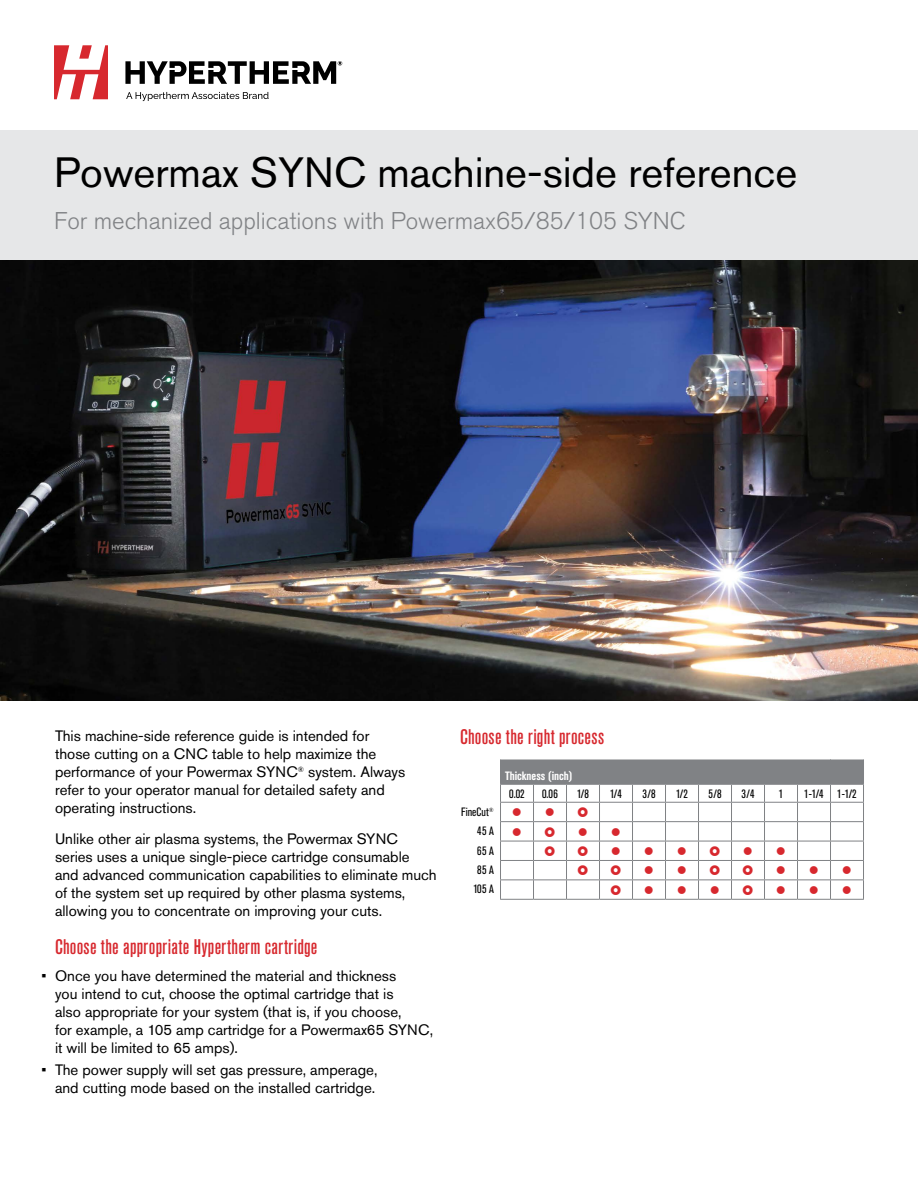
<style>
.page{position:relative;width:918px;height:1188px;background:#fff}
.page>*{position:absolute;margin:0;border:0;box-sizing:border-box;transform-origin:0 0}
.t1{font:42px "Akzidenz Grotesk Pro";color:#000}
.t2{font:300 24px "Akzidenz Grotesk Pro";color:#808285}
.t3{font:500 condensed 21px "Akzidenz Grotesk Pro";letter-spacing:.015em;color:#d7282e}
.t4{font:15px/18px "Akzidenz Grotesk Pro";color:#000}
.t5{font:13.5px "Wingdings";color:#d7282e}
.t6{font:condensed 12px "Akzidenz Grotesk Pro";color:#000}
.t7{font:700 condensed 12px "Akzidenz Grotesk Pro";color:#fff}
</style>
<div class="page">
<div style="left:0;top:130px;width:918px;height:130px;background:#e6e7e8"></div>
<hr style="left:500px;top:899px;width:34px;height:1px;background:#808285">
<hr style="left:534px;top:899px;width:33px;height:1px;background:#808285">
<hr style="left:567px;top:899px;width:33px;height:1px;background:#808285">
<hr style="left:600px;top:899px;width:33px;height:1px;background:#808285">
<hr style="left:633px;top:899px;width:33px;height:1px;background:#808285">
<hr style="left:666px;top:899px;width:33px;height:1px;background:#808285">
<hr style="left:699px;top:899px;width:33px;height:1px;background:#808285">
<hr style="left:732px;top:899px;width:33px;height:1px;background:#808285">
<hr style="left:765px;top:899px;width:33px;height:1px;background:#808285">
<hr style="left:798px;top:899px;width:33px;height:1px;background:#808285">
<hr style="left:831px;top:899px;width:33px;height:1px;background:#808285">
<img style="left:0;top:260px;width:918px;height:440px">
<svg style="left:54px;top:45px;width:54px;height:54px"></svg>
<svg style="left:126px;top:92px;width:143px;height:9px"></svg>
<svg style="left:125px;top:61px;width:217px;height:23px"></svg>
<svg style="left:500px;top:759px;width:364px;height:140px"></svg>
<h1 class="t1" style="left:54px;top:145px;width:745px">Powermax SYNC machine-side reference</h1>
<h2 class="t2" style="left:54px;top:205px;width:633px">For mechanized applications with Powermax65/85/105 SYNC</h2>
<p class="t4" style="left:55px;top:727px;width:352px">This machine-side reference guide is intended for those cutting on a CNC table to help maximize the performance of your Powermax SYNC<sup>®</sup> system. Always refer to your operator manual for detailed safety and operating instructions.</p>
<p class="t4" style="left:55px;top:830px;width:383px">Unlike other air plasma systems, the Powermax SYNC series uses a unique single-piece cartridge consumable and advanced communication capabilities to eliminate much of the system set up required by other plasma systems, allowing you to concentrate on improving your cuts.</p>
<h3 class="t3" style="left:55px;top:933px;width:264px">Choose the appropriate Hypertherm cartridge</h3>
<p class="t4" style="left:55px;top:967px;width:380px;text-indent:-14px">• Once you have determined the material and thickness<br>you intend to cut, choose the optimal cartridge that is<br>also appropriate for your system (that is, if you choose,<br>for example, a 105 amp cartridge for a Powermax65 SYNC, it will be limited to 65 amps).</p>
<p class="t4" style="left:42px;top:1061px;width:338px;text-align:right">• The power supply will set gas pressure, amperage, and cutting mode based on the installed cartridge.</p>
<h3 class="t3" style="left:460px;top:724px;width:146px">Choose the right process</h3>
<p class="t7" style="left:505px;top:768px;width:69px">Thickness (inch)</p>
<p class="t6" style="left:509px;top:786px;width:17px">0.02</p>
<p class="t6" style="left:542px;top:786px;width:17px">0.06</p>
<p class="t6" style="left:577px;top:786px;width:13px">1/8</p>
<p class="t6" style="left:610px;top:786px;width:13px">1/4</p>
<p class="t6" style="left:643px;top:786px;width:15px">3/8</p>
<p class="t6" style="left:676px;top:786px;width:13px">1/2</p>
<p class="t6" style="left:709px;top:786px;width:15px">5/8</p>
<p class="t6" style="left:742px;top:786px;width:15px">3/4</p>
<p class="t6" style="left:779px;top:786px;width:6px">1</p>
<p class="t6" style="left:804px;top:786px;width:54px">1-1/4 1-1/2</p>
<p class="t6" style="left:461px;top:804px;width:34px">FineCut<sup>®</sup></p>
<p class="t6" style="left:477px;top:823px;width:18px">45 A</p>
<p class="t5" style="left:512px;top:824px;width:12px">●</p>
<p class="t6" style="left:477px;top:843px;width:18px">65 A</p>
<p class="t5" style="left:677px;top:844px;width:12px">●</p>
<p class="t6" style="left:477px;top:862px;width:18px">85 A</p>
<p class="t5" style="left:842px;top:863px;width:12px">●</p>
<p class="t6" style="left:474px;top:881px;width:22px">105 A</p>
<p class="t5" style="left:710px;top:883px;width:12px">●</p>
<p class="t5" style="left:842px;top:883px;width:12px">●</p>
</div>
